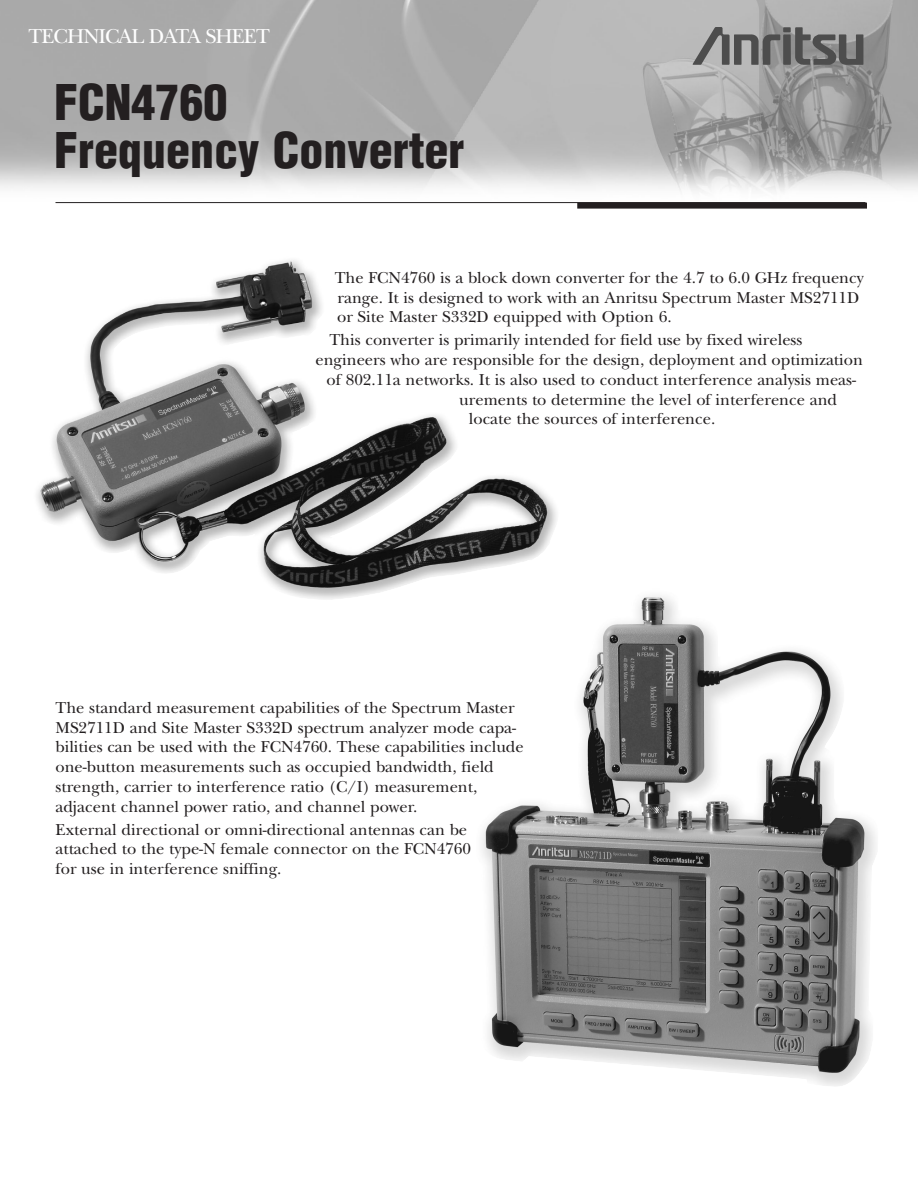
<style>
.page{position:relative;width:918px;height:1188px;background:#fff}
.page>*{position:absolute;margin:0;border:0;box-sizing:border-box;transform-origin:0 0}
.t1{font:900 condensed 48px/48px "Helvetica";color:#231f20}
.t2{font:21px "New Baskerville";letter-spacing:-.04em;color:#fff}
.t3{font:16.5px/19.8px "New Baskerville";color:#231f20}
</style>
<div class="page">
<img style="left:0;top:0;width:917px;height:204px">
<img style="left:482px;top:596px;width:394px;height:490px">
<svg style="left:693px;top:27px;width:170px;height:38px;background:#7f7f7f"></svg>
<hr style="left:56px;top:202px;width:810px;height:1px;background:#231f20">
<div style="left:577px;top:203px;width:290px;height:6px;background:#231f20"></div>
<img style="left:37px;top:260px;width:523px;height:340px">
<p class="t2" style="left:28px;top:29px;width:243px">TECHNICAL DATA SHEET</p>
<h1 class="t1" style="left:54px;top:83px;width:412px">FCN4760<br>Frequency Converter</h1>
<p class="t3" style="left:335px;top:269px;width:531px">The FCN4760 is a block down converter for the 4.7 to 6.0 GHz frequency range. It is designed to work with an Anritsu Spectrum Master MS2711D or Site Master S332D equipped with Option 6.</p>
<p class="t3" style="left:329px;top:332px;width:475px">This converter is primarily intended for field use by fixed wireless</p>
<p class="t3" style="left:315px;top:352px;width:549px">engineers who are responsible for the design, deployment and optimization</p>
<p class="t3" style="left:327px;top:371px;width:531px">of 802.11a networks. It is also used to conduct interference analysis meas-</p>
<p class="t3" style="left:459px;top:391px;width:379px">urements to determine the level of interference and</p>
<p class="t3" style="left:469px;top:411px;width:248px">locate the sources of interference.</p>
<p class="t3" style="left:56px;top:700px;width:470px">The standard measurement capabilities of the Spectrum Master MS2711D and Site Master S332D spectrum analyzer mode capa&shy;bilities can be used with the FCN4760. These capabilities include one-button measurements such as occupied bandwidth, field strength, carrier to interference ratio (C/I) measurement, adjacent channel power ratio, and channel power.</p>
<p class="t3" style="left:56px;top:821px;width:417px">External directional or omni-directional antennas can be attached to the type-N female connector on the FCN4760 for use in interference sniffing.</p>
</div>
